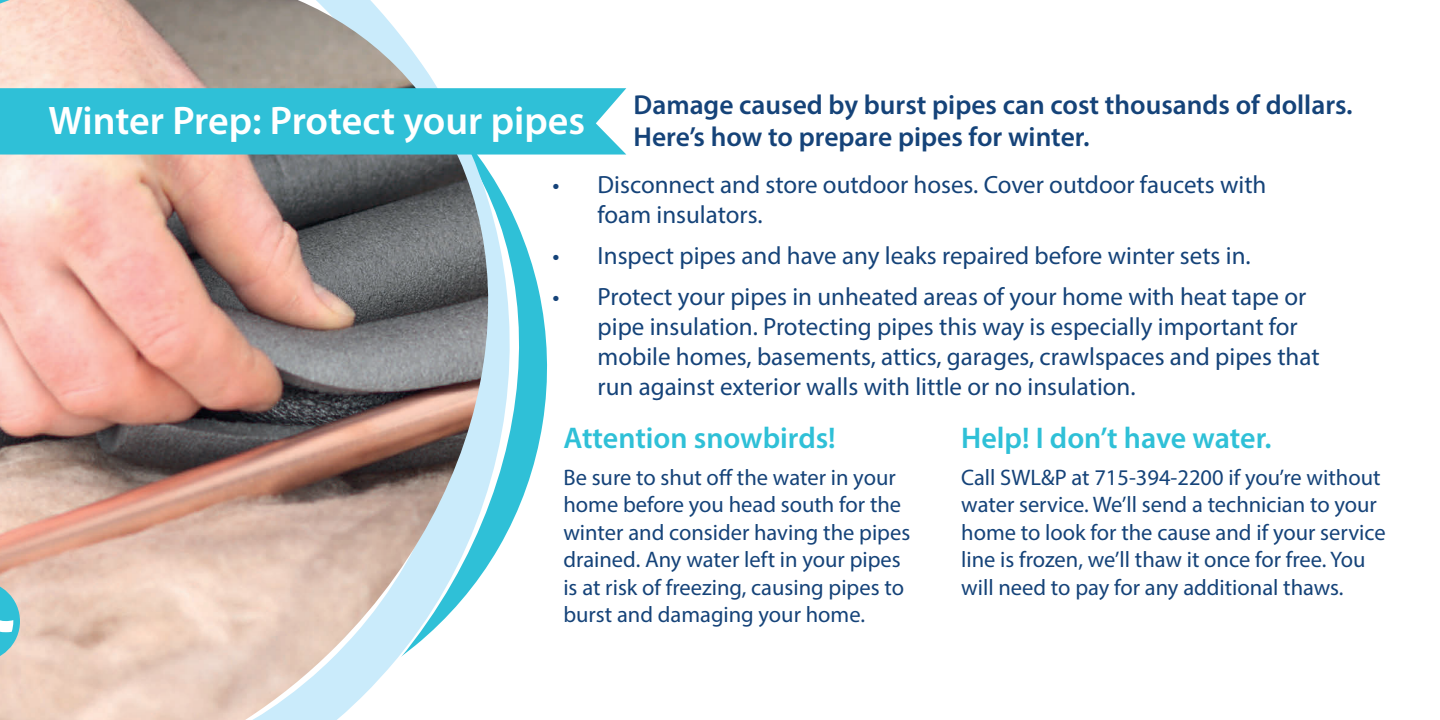
<style>
.page{position:relative;width:1440px;height:720px;background:#fff}
.page>*{position:absolute;margin:0;border:0;box-sizing:border-box;transform-origin:0 0}
.t1{font:600 40px "Myriad Pro";color:#fff}
.t2{font:600 30px "Myriad Pro";color:#2fc0d7}
.t3{font:600 27.5px/32.5px "Myriad Pro";color:#154379}
.t4{font:25px/30px "Myriad Pro";color:#154379}
.t5{font:22.5px/27.5px "Myriad Pro";color:#154379}
</style>
<div class="page">
<img style="left:0;top:0;width:539px;height:720px">
<div style="left:0;top:88px;width:626px;height:67px;background:#2fc0d7"></div>
<svg style="left:0;top:581px;width:20px;height:80px"></svg>
<p class="t1" style="left:49px;top:95px;width:538px">Winter Prep: Protect your pipes</p>
<p class="t3" style="left:634px;top:88px;width:721px">Damage caused by burst pipes can cost thousands of dollars.<br>Here’s how to prepare pipes for winter.</p>
<p class="t4" style="left:598px;top:169px;width:670px;text-indent:-45px">• Disconnect and store outdoor hoses. Cover outdoor faucets with foam insulators.</p>
<p class="t4" style="left:553px;top:240px;width:700px">• Inspect pipes and have any leaks repaired before winter sets in.</p>
<p class="t4" style="left:598px;top:282px;width:724px;text-indent:-45px">• Protect your pipes in unheated areas of your home with heat tape or pipe insulation. Protecting pipes this way is especially important for mobile homes, basements, attics, garages, crawlspaces and pipes that run against exterior walls with little or no insulation.</p>
<p class="t2" style="left:563px;top:419px;width:274px">Attention snowbirds!</p>
<p class="t2" style="left:961px;top:419px;width:312px">Help! I don’t have water.</p>
<p class="t5" style="left:563px;top:463px;width:348px">Be sure to shut off the water in your home before you head south for the winter and consider having the pipes drained. Any water left in your pipes is at risk of freezing, causing pipes to burst and damaging your home.</p>
<p class="t5" style="left:961px;top:463px;width:426px">Call SWL&amp;P at 715-394-2200 if you’re without water service. We’ll send a technician to your home to look for the cause and if your service line is frozen, we’ll thaw it once for free. You will need to pay for any additional thaws.</p>
</div>
